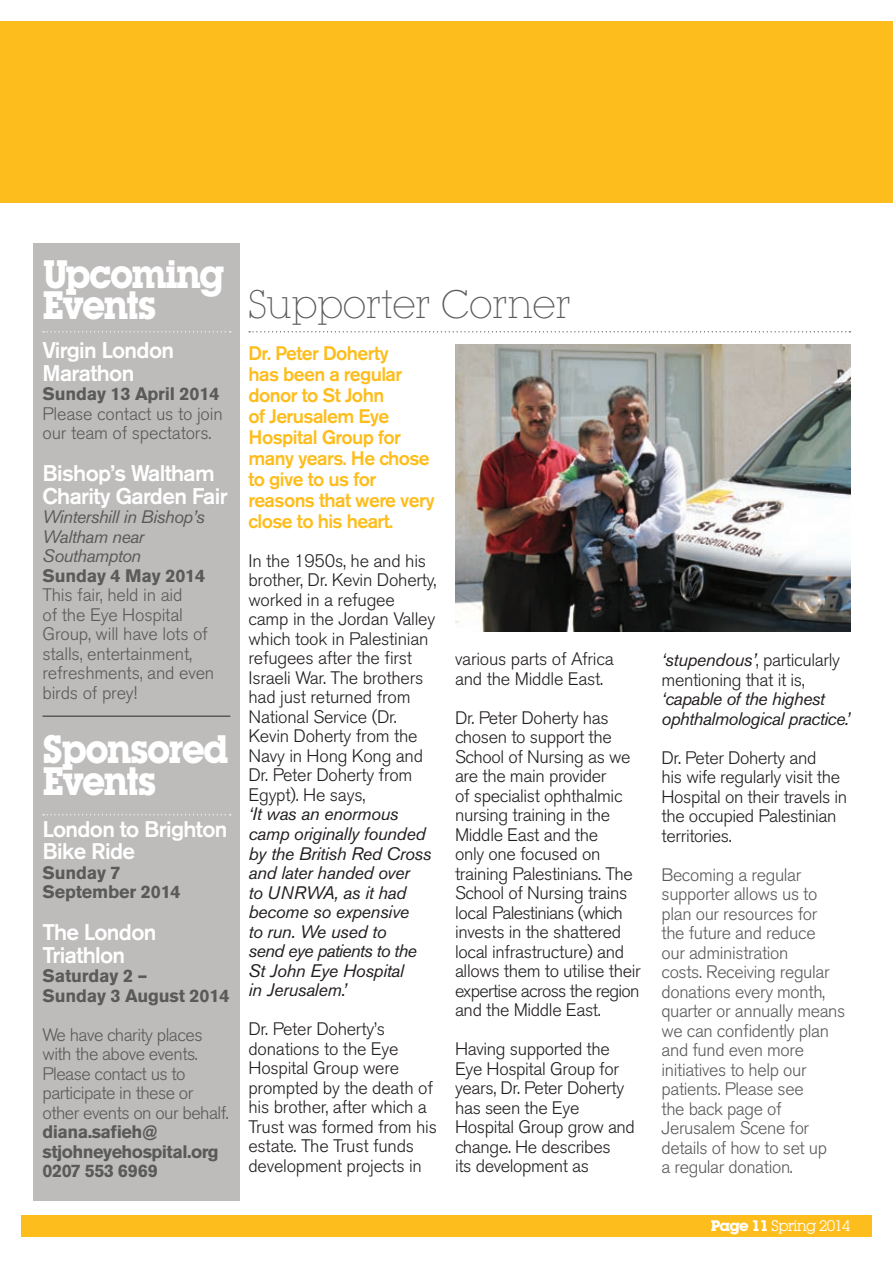
<style>
.page{position:relative;width:893px;height:1263px;background:#fff}
.page>*{position:absolute;margin:0;border:0;box-sizing:border-box;transform-origin:0 0}
.t1{font:700 39px/31.5px "Lubalin Graph IT Cby BT";letter-spacing:-.05em;color:#fff;scale:.93 1}
.t2{font:300 39px "Lubalin Graph IT Cby BT Xtra";letter-spacing:-.01em;color:#595a59}
.t3{font:500 22.5px/22.5px "Akzidenz Grotesk BE";letter-spacing:-.03em;color:#fff}
.t4{font:500 19.5px/21px "Akzidenz Grotesk BE";letter-spacing:-.03em;color:#fdbd1d}
.t5{font:300 18px/19.5px "Akzidenz Grotesk BE";letter-spacing:-.02em;color:#231f20}
.t6{font:300 18px/19.5px "Akzidenz Grotesk BE";letter-spacing:-.02em;color:#595a59}
.t7{font:italic 18px/19.5px "Akzidenz Grotesk BE";letter-spacing:-.02em;color:#231f20}
.t8{font:700 18px "Akzidenz Grotesk BE";letter-spacing:-.01em;color:#595a59}
.t9{font:700 18px/19.5px "Akzidenz Grotesk BE";letter-spacing:-.03em;color:#595a59}
.t10{font:italic 18px/19.5px "Akzidenz Grotesk BE";letter-spacing:-.03em;color:#595a59}
.t11{font:italic 18px/19.5px "Akzidenz Grotesk BE";letter-spacing:-.04em;color:#231f20}
.t12{font:15.15px "Lubalin Graph IT Cby BT";letter-spacing:-.06em;color:#fff}
.s1{font-weight:300;font-style:normal}
.s2{font-weight:700}
</style>
<div class="page">
<img style="left:455px;top:344px;width:395px;height:287px">
<div style="left:0;top:21px;width:893px;height:182px;background:#fdbd1d"></div>
<div style="left:21px;top:1215px;width:851px;height:22px;background:#fdbd1d"></div>
<div style="left:33px;top:243px;width:207px;height:957px;background:#bebcbb"></div>
<svg style="left:249px;top:331px;width:601px;height:1px"></svg>
<svg style="left:43px;top:331px;width:188px;height:1px"></svg>
<svg style="left:43px;top:814px;width:188px;height:1px"></svg>
<hr style="left:43px;top:715px;width:187px;height:2px;background:#595a59">
<p class="t1" style="left:43px;top:258px;width:198px">Upcoming<br>Events</p>
<p class="t3" style="left:43px;top:339px;width:133px">Virgin London</p>
<p class="t3" style="left:43px;top:362px;width:93px">Marathon</p>
<p class="t8" style="left:43px;top:384px;width:178px">Sunday 13 April 2014</p>
<p class="t6" style="left:43px;top:404px;width:182px">Please contact us to join our team of spectators.</p>
<p class="t3" style="left:43px;top:462px;width:187px">Bishop’s Waltham<br>Charity Garden Fair</p>
<p class="t10" style="left:43px;top:507px;width:164px">Wintershill in Bishop’s<br>Waltham near</p>
<p class="t10" style="left:43px;top:546px;width:100px">Southampton</p>
<p class="t8" style="left:43px;top:565px;width:164px">Sunday 4 May 2014</p>
<p class="t6" style="left:43px;top:586px;width:173px">This fair, held in aid<br>of the Eye Hospital<br>Group, will have lots of stalls, entertainment, refreshments, and even birds of prey!</p>
<p class="t1" style="left:43px;top:733px;width:202px">Sponsored<br>Events</p>
<p class="t3" style="left:43px;top:818px;width:186px">London to Brighton<br>Bike Ride</p>
<p class="t8" style="left:43px;top:862px;width:80px">Sunday 7</p>
<p class="t8" style="left:43px;top:882px;width:140px">September 2014</p>
<p class="t3" style="left:43px;top:921px;width:115px">The London<br>Triathlon</p>
<p class="t8" style="left:43px;top:966px;width:107px">Saturday 2 –</p>
<p class="t8" style="left:43px;top:985px;width:189px">Sunday 3 August 2014</p>
<p class="t6" style="left:43px;top:1025px;width:162px">We have charity places with the above events.</p>
<p class="t6" style="left:43px;top:1064px;width:188px">Please contact us to participate in these or other events on our behalf.</p>
<p class="t9" style="left:43px;top:1122px;width:178px">diana.safieh@ stjohneyehospital.org<br>0207 553 6969</p>
<p class="t2" style="left:248px;top:281px;width:324px">Supporter Corner</p>
<p class="t4" style="left:248px;top:342px;width:188px">Dr. Peter Doherty<br>has been a regular donor to St John<br>of Jerusalem Eye<br>Hospital Group for many years. He chose to give to us for reasons that were very close to his heart.</p>
<p class="t5" style="left:248px;top:551px;width:189px">In the 1950s, he and his brother, Dr. Kevin Doherty, worked in a refugee camp in the Jordan Valley which took in Palestinian refugees after the first<br>Israeli War. The brothers had just returned from<br>National Service (Dr.<br>Kevin Doherty from the<br>Navy in Hong Kong and<br>Dr. Peter Doherty from<br>Egypt). He says,</p>
<p class="t7" style="left:248px;top:804px;width:185px">‘It was an enormous camp originally founded by the British Red Cross and later handed over<br>to UNRWA, as it had become so expensive</p>
<p class="t7" style="left:248px;top:921px;width:139px">to run. We used to</p>
<p class="t11" style="left:248px;top:941px;width:170px">send eye patients to the<br>St John Eye Hospital</p>
<p class="t7" style="left:248px;top:980px;width:100px">in Jerusalem.’</p>
<p class="t5" style="left:248px;top:1019px;width:190px">Dr. Peter Doherty’s donations to the Eye<br>Hospital Group were prompted by the death of his brother, after which a<br>Trust was formed from his estate. The Trust funds development projects in</p>
<p class="t5" style="left:455px;top:650px;width:160px">various parts of Africa and the Middle East.</p>
<p class="t5" style="left:455px;top:708px;width:187px">Dr. Peter Doherty has chosen to support the<br>School of Nursing as we are the main provider<br>of specialist ophthalmic nursing training in the<br>Middle East and the<br>only one focused on training Palestinians. The<br>School of Nursing trains local Palestinians (which invests in the shattered local infrastructure) and allows them to utilise their expertise across the region and the Middle East.</p>
<p class="t5" style="left:455px;top:1040px;width:181px">Having supported the<br>Eye Hospital Group for years, Dr. Peter Doherty has seen the Eye<br>Hospital Group grow and change. He describes<br>its development as</p>
<p class="t7" style="left:661px;top:650px;width:190px">‘stupendous’<span class="s1">, particularly mentioning that it is, </span>‘capable of the highest ophthalmological practice.’</p>
<p class="t5" style="left:661px;top:748px;width:187px">Dr. Peter Doherty and<br>his wife regularly visit the<br>Hospital on their travels in the occupied Palestinian territories.</p>
<p class="t6" style="left:661px;top:865px;width:185px">Becoming a regular supporter allows us to plan our resources for<br>the future and reduce<br>our administration<br>costs. Receiving regular donations every month, quarter or annually means we can confidently plan and fund even more initiatives to help our patients. Please see</p>
<p class="t6" style="left:661px;top:1099px;width:167px">the back page of<br>Jerusalem Scene for details of how to set up</p>
<p class="t6" style="left:661px;top:1158px;width:133px">a regular donation.</p>
<p class="t12" style="left:711px;top:1216px;width:141px"><span class="s2">Page 11</span> Spring 2014</p>
</div>
